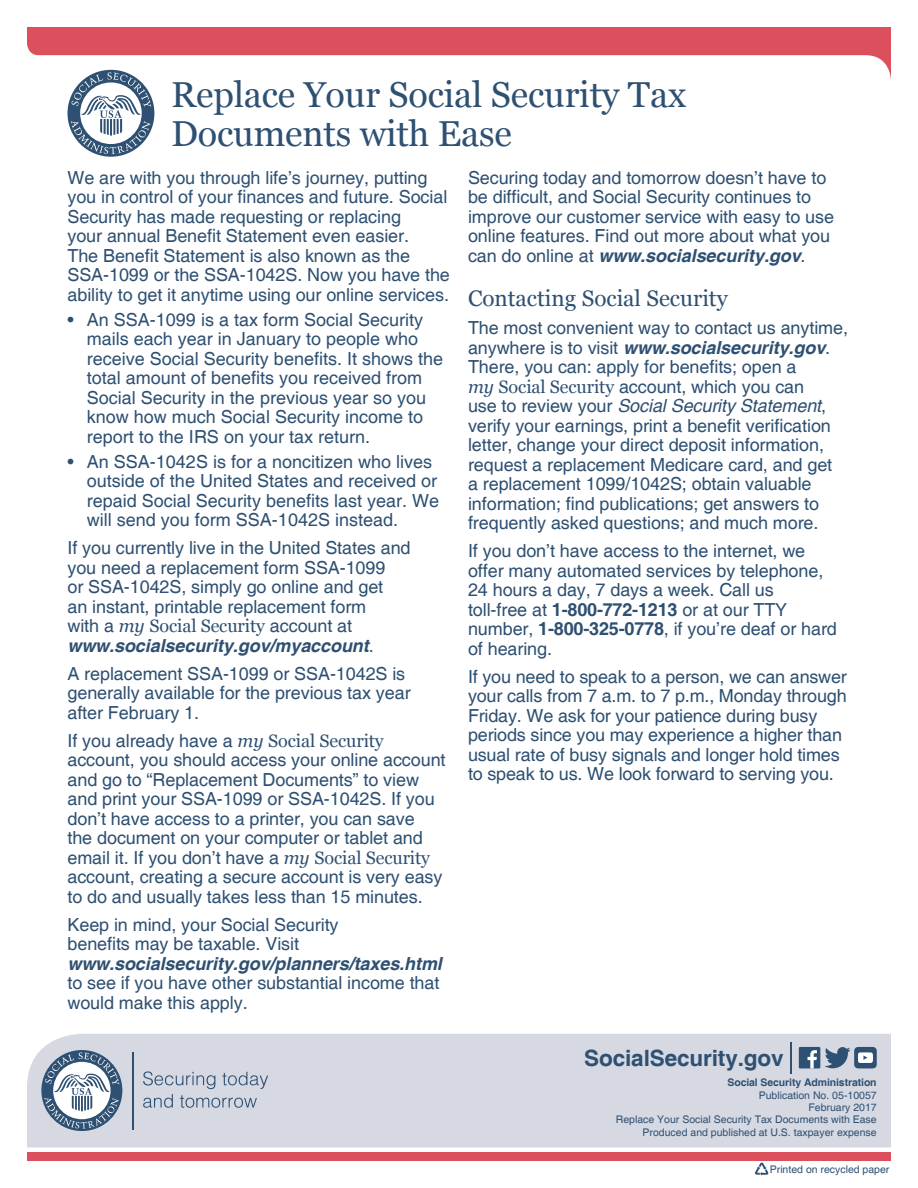
<style>
.page{position:relative;width:918px;height:1188px;background:#fff}
.page>*{position:absolute;margin:0;border:0;box-sizing:border-box;transform-origin:0 0}
.t1{font:36px/39px "Georgia";letter-spacing:-.005em;color:#2e5072}
.t2{font:22.5px "Georgia";color:#2e5072}
.t3{font:700 22.5px "Helvetica";letter-spacing:-.005em;color:#2e5072}
.t4{font:18px/19.5px "Helvetica";letter-spacing:-.005em;color:#2e5072}
.t5{font:10.5px "Helvetica";color:#2e5072}
.t6{font:700 10.5px "Helvetica";letter-spacing:-.01em;color:#2e5072}
.s1{font-family:"Georgia";font-style:italic}
.s2{font-family:"Georgia"}
.s3{font-weight:700;font-style:italic}
.s4{font-style:italic}
.s5{font-weight:700}
</style>
<div class="page">
<div style="left:27px;top:1034px;width:864px;height:113px;background:#d6d9e2"></div>
<svg style="left:27px;top:27px;width:864px;height:53px;fill:#db505c"></svg>
<hr style="left:790px;top:1042px;width:2px;height:32px;background:#2e5072">
<div style="left:27px;top:1153px;width:864px;height:8px;background:#db505c"></div>
<div style="left:68px;top:70px;width:86px;height:87px;background:#2e5072;border-radius:50%"></div>
<svg style="left:71px;top:72px;width:80px;height:82px"></svg>
<div style="left:41px;top:1050px;width:81px;height:81px;background:#2e5072;border-radius:50%"></div>
<svg style="left:44px;top:1052px;width:75px;height:77px"></svg>
<hr style="left:132px;top:1052px;width:1px;height:77px;background:#2e5072">
<svg style="left:143px;top:1071px;width:125px;height:37px;background:#bcc4d0"></svg>
<div style="left:799px;top:1047px;width:21px;height:21px;background:#2e5072"></div>
<svg style="left:808px;top:1050px;width:9px;height:18px"></svg>
<svg style="left:824px;top:1047px;width:53px;height:21px"></svg>
<svg style="left:755px;top:1163px;width:13px;height:13px"></svg>
<h1 class="t1" style="left:171px;top:76px;width:517px">Replace Your Social Security Tax<br>Documents with Ease</h1>
<p class="t4" style="left:68px;top:168px;width:384px">We are with you through life’s journey, putting you in control of your finances and future. Social Security has made requesting or replacing<br>your annual Benefit Statement even easier.<br>The Benefit Statement is also known as the SSA-1099 or the SSA-1042S. Now you have the ability to get it anytime using our online services.</p>
<p class="t4" style="left:87px;top:310px;width:358px;text-indent:-19px">• An SSA-1099 is a tax form Social Security mails each year in January to people who receive Social Security benefits. It shows the total amount of benefits you received from Social Security in the previous year so you know how much Social Security income to report to the IRS on your tax return.</p>
<p class="t4" style="left:87px;top:452px;width:354px;text-indent:-19px">• An SSA-1042S is for a noncitizen who lives outside of the United States and received or repaid Social Security benefits last year. We will send you form SSA-1042S instead.</p>
<p class="t4" style="left:68px;top:539px;width:345px">If you currently live in the United States and you need a replacement form SSA-1099<br>or SSA-1042S, simply go online and get<br>an instant, printable replacement form<br>with a <span class="s1">my</span> <span class="s2">Social Security</span> account at <span class="s3">www.socialsecurity.gov/myaccount</span>.</p>
<p class="t4" style="left:68px;top:664px;width:345px">A replacement SSA-1099 or SSA-1042S is generally available for the previous tax year after February 1.</p>
<p class="t4" style="left:68px;top:731px;width:380px">If you already have a <span class="s1">my</span> <span class="s2">Social Security </span>account, you should access your online account and go to “Replacement Documents” to view and print your SSA-1099 or SSA-1042S. If you don’t have access to a printer, you can save<br>the document on your computer or tablet and email it. If you don’t have a <span class="s1">my</span> <span class="s2">Social Security </span>account, creating a secure account is very easy to do and usually takes less than 15 minutes.</p>
<p class="t4" style="left:68px;top:916px;width:376px">Keep in mind, your Social Security<br>benefits may be taxable. Visit <span class="s3">www.socialsecurity.gov/planners/taxes.html </span>to see if you have other substantial income that would make this apply.</p>
<p class="t4" style="left:468px;top:168px;width:368px">Securing today and tomorrow doesn’t have to be difficult, and Social Security continues to improve our customer service with easy to use online features. Find out more about what you can do online at <span class="s3">www.socialsecurity.gov</span>.</p>
<h2 class="t2" style="left:468px;top:285px;width:261px">Contacting Social Security</h2>
<p class="t4" style="left:468px;top:319px;width:382px">The most convenient way to contact us anytime, anywhere is to visit <span class="s3">www.socialsecurity.gov</span>.<br>There, you can: apply for benefits; open a<br><span class="s1">my</span> <span class="s2">Social Security</span> account, which you can<br>use to review your <span class="s4">Social Security Statement</span>, verify your earnings, print a benefit verification letter, change your direct deposit information, request a replacement Medicare card, and get<br>a replacement 1099/1042S; obtain valuable information; find publications; get answers to frequently asked questions; and much more.</p>
<p class="t4" style="left:468px;top:542px;width:370px">If you don’t have access to the internet, we offer many automated services by telephone, 24 hours a day, 7 days a week. Call us toll-free at <span class="s5">1-800-772-1213</span> or at our TTY number, <span class="s5">1-800-325-0778</span>, if you’re deaf or hard of hearing.</p>
<p class="t4" style="left:468px;top:667px;width:380px">If you need to speak to a person, we can answer your calls from 7 a.m. to 7 p.m., Monday through Friday. We ask for your patience during busy periods since you may experience a higher than usual rate of busy signals and longer hold times to speak to us. We look forward to serving you.</p>
<p class="t3" style="left:584px;top:1044px;width:201px">SocialSecurity.gov</p>
<p class="t6" style="left:727px;top:1076px;width:151px">Social Security Administration</p>
<p class="t5" style="left:759px;top:1089px;width:119px">Publication No. 05-10057</p>
<p class="t5" style="left:808px;top:1101px;width:70px">February 2017</p>
<p class="t5" style="left:616px;top:1114px;width:262px">Replace Your Social Security Tax Documents with Ease</p>
<p class="t5" style="left:643px;top:1126px;width:236px">Produced and published at U.S. taxpayer expense</p>
<p class="t5" style="left:770px;top:1163px;width:121px">Printed on recycled paper</p>
</div>
